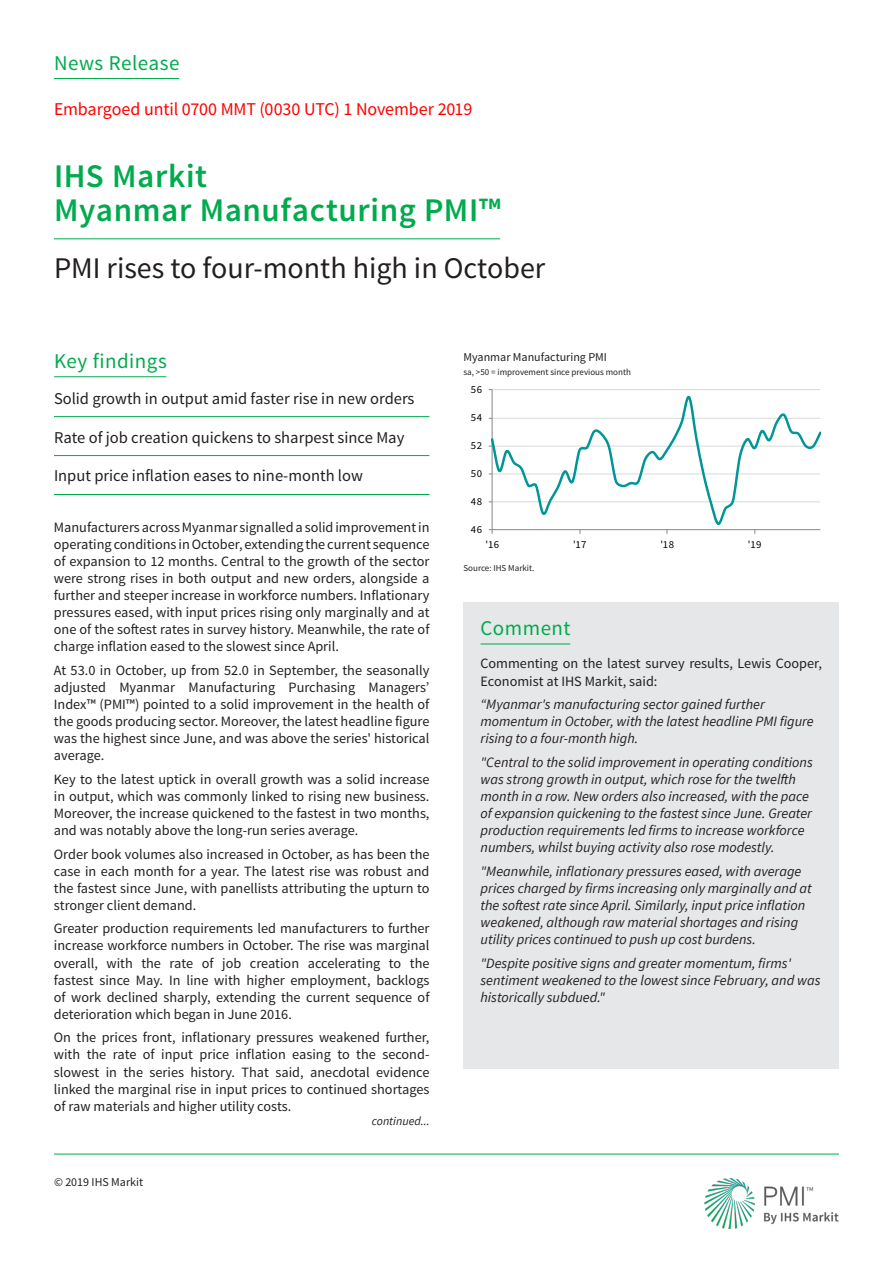
<style>
.page{position:relative;width:893px;height:1263px;background:#fff}
.page>*{position:absolute;margin:0;border:0;box-sizing:border-box;transform-origin:0 0}
.t1{font:600 33px/34.5px "Source Sans Pro";letter-spacing:.02em;color:#00ab4d}
.t2{font:30px "Source Sans Pro";color:#231f20}
.Section_header{font:21px "Source Sans Pro";letter-spacing:.025em;color:#00ab4d}
.t3{font:18px "Source Sans Pro";letter-spacing:-.01em;color:#f00}
.Key_findings{font:16.5px "Source Sans Pro";color:#231f20}
.Body_copy_2{font:14.25px/17.1px "Source Sans Pro";color:#231f20;text-align:justify}
.Comment{font:italic 14.25px/17.1px "Source Sans Pro";color:#231f20}
.Chart_title{font:12px "Source Sans Pro";color:#231f20}
.Chart_title-2{font:italic 12px "Source Sans Pro";color:#231f20}
.t4{font:10.65px "Source Sans Pro";letter-spacing:.04em;color:#000}
.Axis_title{font:9px "Source Sans Pro";color:#231f20}
</style>
<div class="page">
<img style="left:704px;top:1178px;width:135px;height:50px">
<hr style="left:54px;top:1154px;width:785px;height:1px;background:#00ab4d">
<svg style="left:489px;top:389px;width:332px;height:145px"></svg>
<hr style="left:54px;top:376px;width:112px;height:1px;background:#00ab4d">
<hr style="left:54px;top:78px;width:125px;height:1px;background:#00ab4d">
<hr style="left:54px;top:238px;width:446px;height:1px;background:#00ab4d">
<hr style="left:54px;top:416px;width:375px;height:1px;background:#00ab4d">
<hr style="left:54px;top:455px;width:375px;height:1px;background:#00ab4d">
<hr style="left:54px;top:494px;width:375px;height:1px;background:#00ab4d">
<div style="left:463px;top:602px;width:376px;height:56px;background:#e6e7e9"></div>
<hr style="left:480px;top:644px;width:90px;height:1px;background:#00ab4d">
<div style="left:463px;top:658px;width:376px;height:410px;background:#e6e7e9"></div>
<p class="Section_header" style="left:54px;top:50px;width:127px">News Release</p>
<p class="t3" style="left:54px;top:98px;width:420px">Embargoed until 0700 MMT (0030 UTC) 1 November 2019</p>
<p class="t1" style="left:54px;top:160px;width:449px">IHS Markit<br>Myanmar Manufacturing PMI™</p>
<p class="t2" style="left:54px;top:249px;width:493px">PMI rises to four-month high in October</p>
<p class="Section_header" style="left:54px;top:348px;width:114px">Key findings</p>
<p class="Key_findings" style="left:54px;top:388px;width:362px">Solid growth in output amid faster rise in new orders</p>
<p class="Key_findings" style="left:54px;top:427px;width:352px">Rate of job creation quickens to sharpest since May</p>
<p class="Key_findings" style="left:54px;top:466px;width:310px">Input price inflation eases to nine-month low</p>
<p class="Body_copy_2" style="left:54px;top:519px;width:377px">Manufacturers across Myanmar signalled a solid improvement in operating conditions in October, extending the current sequence of expansion to 12 months. Central to the growth of the sector were strong rises in both output and new orders, alongside a further and steeper increase in workforce numbers. Inflationary pressures eased, with input prices rising only marginally and at one of the softest rates in survey history. Meanwhile, the rate of charge inflation eased to the slowest since April.</p>
<p class="Body_copy_2" style="left:54px;top:662px;width:377px">At 53.0 in October, up from 52.0 in September, the seasonally adjusted Myanmar Manufacturing Purchasing Managers’ Index™ (PMI™) pointed to a solid improvement in the health of the goods producing sector. Moreover, the latest headline figure was the highest since June, and was above the series' historical average.</p>
<p class="Body_copy_2" style="left:54px;top:771px;width:377px">Key to the latest uptick in overall growth was a solid increase in output, which was commonly linked to rising new business.<br>Moreover, the increase quickened to the fastest in two months, and was notably above the long-run series average.</p>
<p class="Body_copy_2" style="left:54px;top:845px;width:377px">Order book volumes also increased in October, as has been the case in each month for a year. The latest rise was robust and the fastest since June, with panellists attributing the upturn to stronger client demand.</p>
<p class="Body_copy_2" style="left:54px;top:920px;width:377px">Greater production requirements led manufacturers to further increase workforce numbers in October. The rise was marginal overall, with the rate of job creation accelerating to the fastest since May. In line with higher employment, backlogs of work declined sharply, extending the current sequence of deterioration which began in June 2016.</p>
<p class="Body_copy_2" style="left:54px;top:1029px;width:377px">On the prices front, inflationary pressures weakened further, with the rate of input price inflation easing to the second&shy;slowest in the series history. That said, anecdotal evidence linked the marginal rise in input prices to continued shortages of raw materials and higher utility costs.</p>
<p class="Chart_title" style="left:54px;top:1175px;width:91px">© 2019 IHS Markit</p>
<p class="Chart_title-2" style="left:372px;top:1113px;width:59px">continued...</p>
<p class="Chart_title" style="left:463px;top:350px;width:145px">Myanmar Manufacturing PMI</p>
<p class="Axis_title" style="left:463px;top:366px;width:169px">sa, &gt;50 = improvement since previous month</p>
<p class="t4" style="left:471px;top:383px;width:13px">56</p>
<p class="t4" style="left:471px;top:411px;width:13px">54</p>
<p class="t4" style="left:471px;top:439px;width:13px">52</p>
<p class="t4" style="left:471px;top:467px;width:13px">50</p>
<p class="t4" style="left:471px;top:495px;width:13px">48</p>
<p class="t4" style="left:471px;top:523px;width:13px">46</p>
<p class="t4" style="left:486px;top:538px;width:15px">'16</p>
<p class="t4" style="left:573px;top:538px;width:15px">'17</p>
<p class="t4" style="left:660px;top:538px;width:15px">'18</p>
<p class="t4" style="left:748px;top:538px;width:15px">'19</p>
<p class="Axis_title" style="left:463px;top:562px;width:73px">Source: IHS Markit.</p>
<p class="Section_header" style="left:480px;top:615px;width:92px">Comment</p>
<p class="Body_copy_2" style="left:480px;top:655px;width:343px">Commenting on the latest survey results, Lewis Cooper,<br>Economist at IHS Markit, said:</p>
<p class="Comment" style="left:480px;top:696px;width:335px">“Myanmar's manufacturing sector gained further momentum in October, with the latest headline PMI figure rising to a four-month high.</p>
<p class="Comment" style="left:480px;top:753px;width:334px">"Central to the solid improvement in operating conditions was strong growth in output, which rose for the twelfth month in a row. New orders also increased, with the pace of expansion quickening to the fastest since June. Greater production requirements led firms to increase workforce numbers, whilst buying activity also rose modestly.</p>
<p class="Comment" style="left:480px;top:862px;width:333px">"Meanwhile, inflationary pressures eased, with average prices charged by firms increasing only marginally and at the softest rate since April. Similarly, input price inflation weakened, although raw material shortages and rising utility prices continued to push up cost burdens.</p>
<p class="Comment" style="left:480px;top:954px;width:341px">"Despite positive signs and greater momentum, firms' sentiment weakened to the lowest since February, and was historically subdued."</p>
</div>
